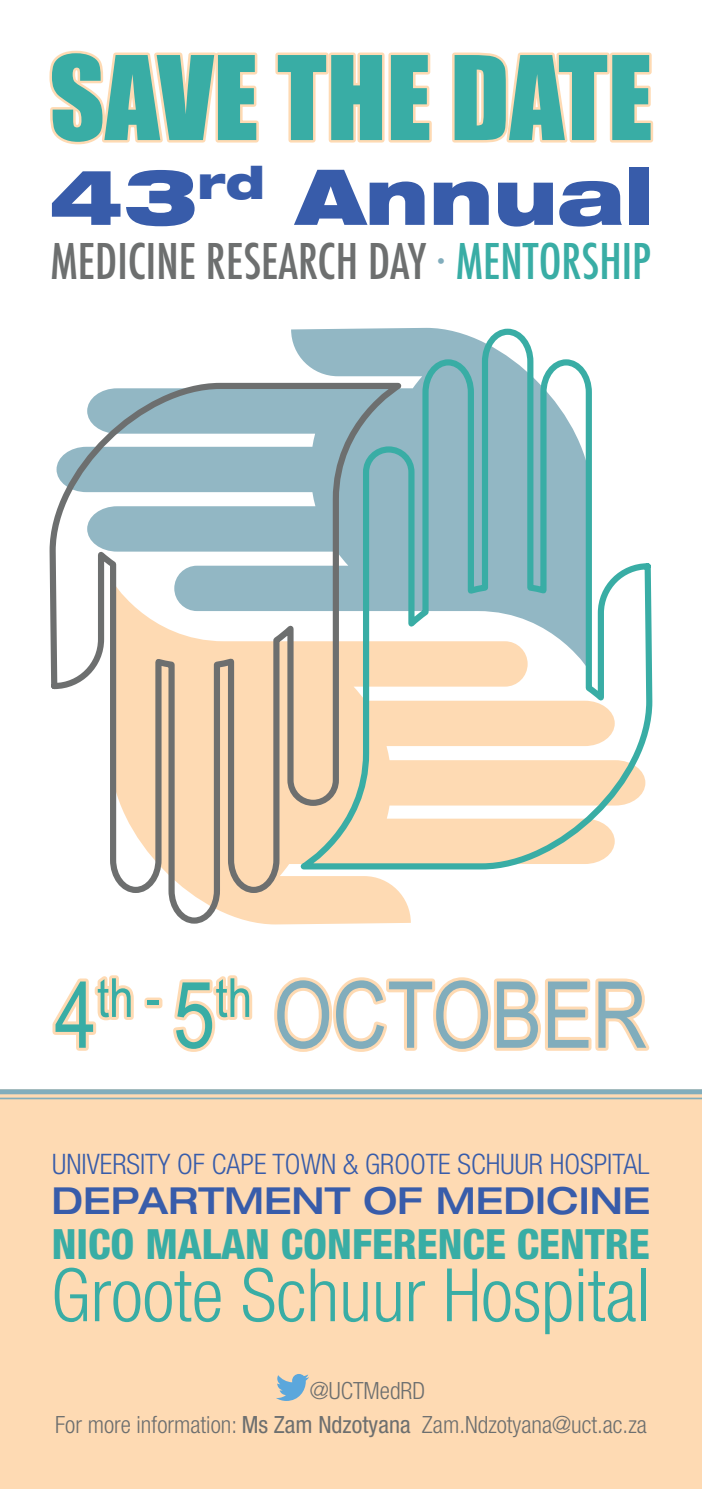
<style>
.page{position:relative;width:702px;height:1489px;background:#fff}
.page>*{position:absolute;margin:0;border:0;box-sizing:border-box;transform-origin:0 0}
.t1{font:107.5px "Impact";color:#39ada5}
.t2{font:92.5px "Arial Narrow";color:#81adbc}
.t3{font:900 expanded 77px "Helvetica Neue";color:#385caa}
.t4{font:300 condensed 73.75px "Helvetica Neue";color:#39ada5}
.t5{font:500 condensed 47.75px "Futura";color:#6d6f6f}
.t6{font:800 condensed 41.75px "Helvetica Neue";color:#39ada5}
.t7{font:500 expanded 37.25px "Helvetica Neue";color:#385caa}
.t8{font:300 condensed 28.25px "Helvetica Neue";color:#385caa}
.t9{font:300 condensed 23.75px/33.5px "Helvetica Neue";color:#6d6f6f}
.s1{color:#81adbc}
.s2{color:#39ada5}
.s3{font-weight:400}
</style>
<div class="page">
<div style="left:0;top:1094px;width:702px;height:394px;background:#fedab3"></div>
<svg style="left:49px;top:382px;width:355px;height:543px"></svg>
<svg style="left:297px;top:327px;width:356px;height:545px"></svg>
<svg style="left:0;top:1094px;width:702px;height:1px"></svg>
<div style="left:0;top:1089px;width:702px;height:5px;background:#81adbc"></div>
<hr style="left:0;top:1097px;width:702px;height:2px;background:#81adbc">
<svg style="left:49px;top:50px;width:210px;height:95px"></svg>
<svg style="left:275px;top:52px;width:157px;height:91px"></svg>
<svg style="left:452px;top:52px;width:202px;height:91px"></svg>
<svg style="left:52px;top:975px;width:82px;height:76px"></svg>
<div style="left:144px;top:997px;width:18px;height:11px;border:6px solid #fedab3"></div>
<svg style="left:173px;top:975px;width:80px;height:77px"></svg>
<svg style="left:274px;top:977px;width:376px;height:75px"></svg>
<svg style="left:276px;top:1374px;width:33px;height:26px"></svg>
<h1 class="t1" style="left:49px;top:14px;width:604px">SAVE THE DATE</h1>
<h3 class="t3" style="left:49px;top:147px;width:606px">43<sup>rd</sup> Annual</h3>
<h3 class="t5" style="left:51px;top:230px;width:602px">MEDICINE RESEARCH DAY <span class="s1">∙</span> <span class="s2">MENTORSHIP</span></h3>
<h2 class="t2" style="left:55px;top:947px;width:594px"><span class="s2">4</span><sup>th</sup> <sup>-</sup> <span class="s2">5</span><sup>th</sup> OCTOBER</h2>
<p class="t8" style="left:52px;top:1147px;width:598px">UNIVERSITY OF CAPE TOWN &amp; GROOTE SCHUUR HOSPITAL</p>
<h3 class="t7" style="left:51px;top:1177px;width:600px">DEPARTMENT OF MEDICINE</h3>
<h3 class="t6" style="left:52px;top:1217px;width:599px">NICO MALAN CONFERENCE CENTRE</h3>
<h3 class="t4" style="left:51px;top:1252px;width:601px">Groote Schuur Hospital</h3>
<p class="t9" style="left:55px;top:1373px;width:593px;text-indent:255px">@UCTMedRD<br>For more information: <span class="s3">Ms Zam Ndzotyana</span> Zam.Ndzotyana@uct.ac.za</p>
</div>
